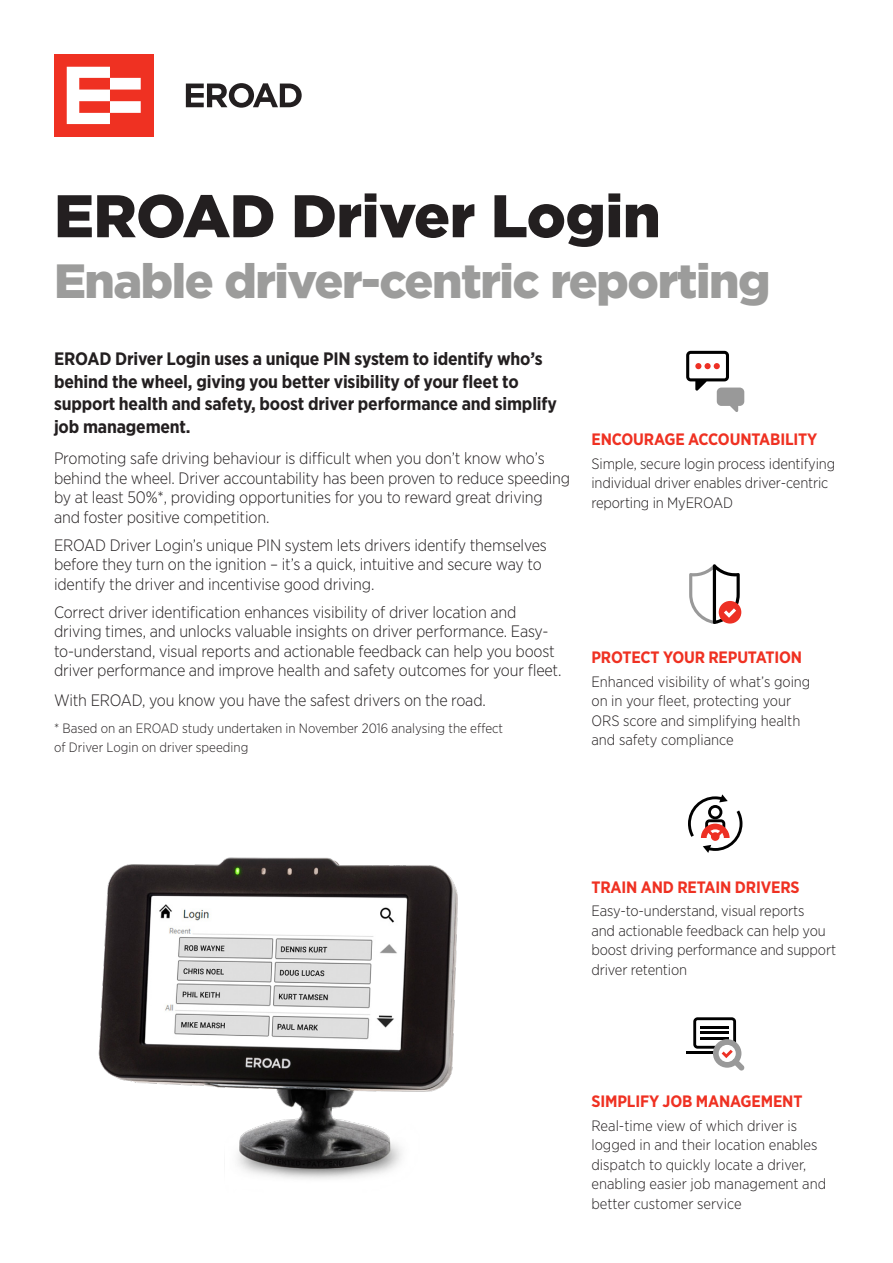
<style>
.page{position:relative;width:893px;height:1263px;background:#fff}
.page>*{position:absolute;margin:0;border:0;box-sizing:border-box;transform-origin:0 0}
.t1{font:900 60px "Gotham";letter-spacing:-.01em;color:#231f20}
.t2{font:900 48px "Gotham";letter-spacing:-.03em;color:#9c9c9b}
.t3{font:700 18px/22.5px "Gotham Narrow";letter-spacing:-.01em;color:#231f20}
.t4{font:300 16.5px/19.5px "Gotham Narrow";letter-spacing:-.01em;color:#231f20}
.Subhead{font:700 16.5px "Gotham Narrow";letter-spacing:-.01em;color:#ef3122}
.t5{font:300 15px/19.5px "Gotham Narrow";letter-spacing:-.01em;color:#231f20}
.Black_body_copy{font:300 13.5px/19.5px "Gotham Narrow";color:#231f20}
</style>
<div class="page">
<div style="left:54px;top:54px;width:99px;height:83px;background:#ef3122"></div>
<svg style="left:67px;top:67px;width:74px;height:57px"></svg>
<svg style="left:186px;top:83px;width:116px;height:25px"></svg>
<img style="left:98px;top:857px;width:360px;height:322px">
<svg style="left:688px;top:794px;width:54px;height:59px"></svg>
<hr style="left:686px;top:1051px;width:30px;height:3px;background:#000">
<svg style="left:693px;top:1017px;width:52px;height:53px"></svg>
<svg style="left:689px;top:564px;width:52px;height:60px"></svg>
<svg style="left:686px;top:351px;width:58px;height:61px"></svg>
<p class="t1" style="left:54px;top:175px;width:608px">EROAD Driver Login</p>
<p class="t2" style="left:54px;top:248px;width:718px">Enable driver-centric reporting</p>
<p class="t3" style="left:54px;top:347px;width:504px">EROAD Driver Login uses a unique PIN system to identify who’s behind the wheel, giving you better visibility of your fleet to support health and safety, boost driver performance and simplify job management.</p>
<p class="t4" style="left:54px;top:448px;width:518px">Promoting safe driving behaviour is difficult when you don’t know who’s behind the wheel. Driver accountability has been proven to reduce speeding by at least 50%*, providing opportunities for you to reward great driving and foster positive competition.</p>
<p class="t4" style="left:54px;top:535px;width:494px">EROAD Driver Login’s unique PIN system lets drivers identify themselves before they turn on the ignition – it’s a quick, intuitive and secure way to identify the driver and incentivise good driving.</p>
<p class="t4" style="left:54px;top:602px;width:509px">Correct driver identification enhances visibility of driver location and driving times, and unlocks valuable insights on driver performance. Easy&shy;to-understand, visual reports and actionable feedback can help you boost driver performance and improve health and safety outcomes for your fleet.</p>
<p class="t4" style="left:54px;top:690px;width:433px">With EROAD, you know you have the safest drivers on the road.</p>
<p class="Black_body_copy" style="left:54px;top:718px;width:451px">* Based on an EROAD study undertaken in November 2016 analysing the effect of Driver Login on driver speeding</p>
<p class="Subhead" style="left:591px;top:428px;width:227px">ENCOURAGE ACCOUNTABILITY</p>
<p class="t5" style="left:591px;top:453px;width:245px">Simple, secure login process identifying individual driver enables driver-centric reporting in MyEROAD</p>
<p class="Subhead" style="left:591px;top:647px;width:212px">PROTECT YOUR REPUTATION</p>
<p class="t5" style="left:591px;top:671px;width:220px">Enhanced visibility of what’s going on in your fleet, protecting your<br>ORS score and simplifying health and safety compliance</p>
<p class="Subhead" style="left:591px;top:876px;width:210px">TRAIN AND RETAIN DRIVERS</p>
<p class="t5" style="left:591px;top:901px;width:246px">Easy-to-understand, visual reports<br>and actionable feedback can help you boost driving performance and support driver retention</p>
<p class="Subhead" style="left:591px;top:1091px;width:212px">SIMPLIFY JOB MANAGEMENT</p>
<p class="t5" style="left:591px;top:1115px;width:236px">Real-time view of which driver is logged in and their location enables dispatch to quickly locate a driver, enabling easier job management and better customer service</p>
</div>
